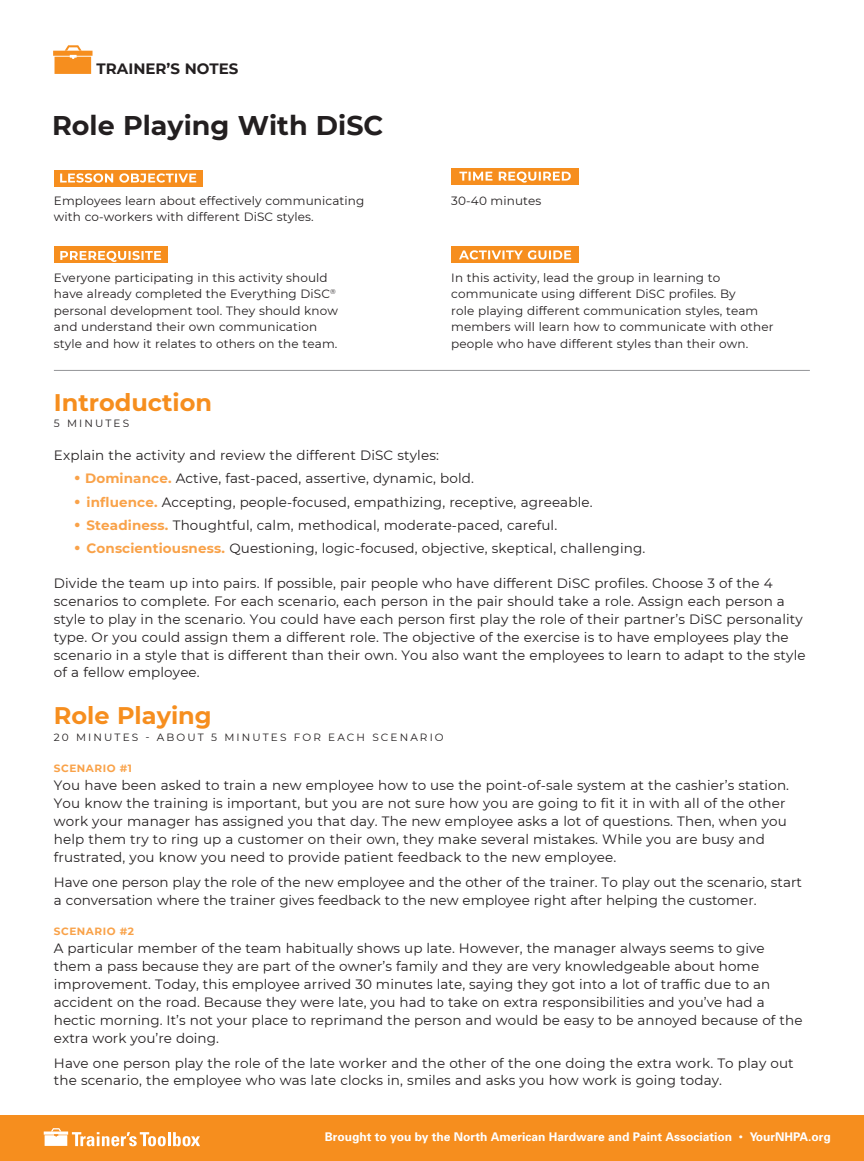
<style>
.page{position:relative;width:864px;height:1161px;background:#fff}
.page>*{position:absolute;margin:0;border:0;box-sizing:border-box;transform-origin:0 0}
.t1{font:700 27px "Montserrat";color:#231f20}
.t2{font:700 24px "Montserrat";color:#f68e1e}
.t3{font:700 15px "Montserrat";color:#231f20}
.t4{font:13.5px/18px "Montserrat";letter-spacing:.01em;color:#231f20}
.t5{font:12px/16.5px "Montserrat";letter-spacing:.01em;color:#231f20}
.t6{font:700 12px "Univers";color:#fff}
.t7{font:10.5px "Montserrat";letter-spacing:.2em;color:#231f20}
.t8{font:700 10.5px "Montserrat";letter-spacing:.05em;color:#f9a249}
.s1{font-weight:700;font-size:18px;color:#f9a249}
.s2{font-weight:700;color:#f9a249}
.s3{font-weight:400}
</style>
<div class="page">
<div style="left:451px;top:247px;width:128px;height:16px;background:#f68e1e"></div>
<div style="left:54px;top:247px;width:114px;height:16px;background:#f68e1e"></div>
<div style="left:451px;top:168px;width:128px;height:16px;background:#f68e1e"></div>
<div style="left:54px;top:170px;width:148px;height:16px;background:#f68e1e"></div>
<svg style="left:53px;top:45px;width:40px;height:29px"></svg>
<svg style="left:60px;top:173px;width:136px;height:10px"></svg>
<svg style="left:459px;top:172px;width:112px;height:11px"></svg>
<svg style="left:60px;top:251px;width:101px;height:11px"></svg>
<svg style="left:459px;top:250px;width:112px;height:10px"></svg>
<hr style="left:54px;top:370px;width:756px;height:1px;background:#939598">
<div style="left:0;top:1116px;width:864px;height:45px;background:#f68e1e"></div>
<hr style="left:168px;top:1132px;width:3px;height:14px;background:#fff">
<svg style="left:173px;top:1132px;width:27px;height:14px"></svg>
<svg style="left:44px;top:1128px;width:122px;height:18px"></svg>
<p class="t3" style="left:97px;top:58px;width:143px">TRAINER’S NOTES</p>
<h1 class="t1" style="left:52px;top:105px;width:333px">Role Playing With DiSC</h1>
<p class="t5" style="left:54px;top:192px;width:312px">Employees learn about effectively communicating with co-workers with different DiSC styles.</p>
<p class="t5" style="left:451px;top:192px;width:92px">30-40 minutes</p>
<p class="t5" style="left:54px;top:269px;width:286px">Everyone participating in this activity should have already completed the Everything DiSC<sup>® </sup>personal development tool. They should know and understand their own communication style and how it relates to others on the team.</p>
<p class="t5" style="left:451px;top:269px;width:324px">In this activity, lead the group in learning to communicate using different DiSC profiles. By<br>role playing different communication styles, team members will learn how to communicate with other people who have different styles than their own.</p>
<h2 class="t2" style="left:54px;top:385px;width:160px">Introduction</h2>
<p class="t7" style="left:54px;top:416px;width:77px">5 MINUTES</p>
<p class="t4" style="left:54px;top:446px;width:387px">Explain the activity and review the different DiSC styles:</p>
<p class="t4" style="left:74px;top:469px;width:401px"><span class="s1">•</span> <span class="s2">Dominance.</span> Active, fast-paced, assertive, dynamic, bold.</p>
<p class="t4" style="left:74px;top:492px;width:520px"><span class="s1">•</span> <span class="s2">influence.</span> Accepting, people-focused, empathizing, receptive, agreeable.</p>
<p class="t4" style="left:74px;top:516px;width:485px"><span class="s1">•</span> <span class="s2">Steadiness.</span> Thoughtful, calm, methodical, moderate-paced, careful.</p>
<p class="t4" style="left:74px;top:539px;width:573px"><span class="s1">•</span> <span class="s2">Conscientiousness.</span> Questioning, logic-focused, objective, skeptical, challenging.</p>
<p class="t4" style="left:54px;top:573px;width:753px">Divide the team up into pairs. If possible, pair people who have different DiSC profiles. Choose 3 of the 4 scenarios to complete. For each scenario, each person in the pair should take a role. Assign each person a style to play in the scenario. You could have each person first play the role of their partner’s DiSC personality type. Or you could assign them a different role. The objective of the exercise is to have employees play the scenario in a style that is different than their own. You also want the employees to learn to adapt to the style of a fellow employee.</p>
<h2 class="t2" style="left:54px;top:698px;width:159px">Role Playing</h2>
<p class="t7" style="left:54px;top:730px;width:391px">20 MINUTES - ABOUT 5 MINUTES FOR EACH SCENARIO</p>
<p class="t8" style="left:54px;top:761px;width:80px">SCENARIO #1</p>
<p class="t4" style="left:54px;top:776px;width:737px">You have been asked to train a new employee how to use the point-of-sale system at the cashier’s station.<br>You know the training is important, but you are not sure how you are going to fit it in with all of the other work your manager has assigned you that day. The new employee asks a lot of questions. Then, when you help them try to ring up a customer on their own, they make several mistakes. While you are busy and frustrated, you know you need to provide patient feedback to the new employee.</p>
<p class="t4" style="left:54px;top:872px;width:750px">Have one person play the role of the new employee and the other of the trainer. To play out the scenario, start a conversation where the trainer gives feedback to the new employee right after helping the customer.</p>
<p class="t8" style="left:54px;top:923px;width:82px">SCENARIO #2</p>
<p class="t4" style="left:54px;top:939px;width:750px">A particular member of the team habitually shows up late. However, the manager always seems to give them a pass because they are part of the owner’s family and they are very knowledgeable about home improvement. Today, this employee arrived 30 minutes late, saying they got into a lot of traffic due to an accident on the road. Because they were late, you had to take on extra responsibilities and you’ve had a hectic morning. It’s not your place to reprimand the person and would be easy to be annoyed because of the extra work you’re doing.</p>
<p class="t4" style="left:54px;top:1053px;width:741px">Have one person play the role of the late worker and the other of the one doing the extra work. To play out the scenario, the employee who was late clocks in, smiles and asks you how work is going today.</p>
<p class="t6" style="left:325px;top:1129px;width:508px">Brought to you by the North American Hardware and Paint Association <span class="s3">•</span> YourNHPA.org</p>
</div>
